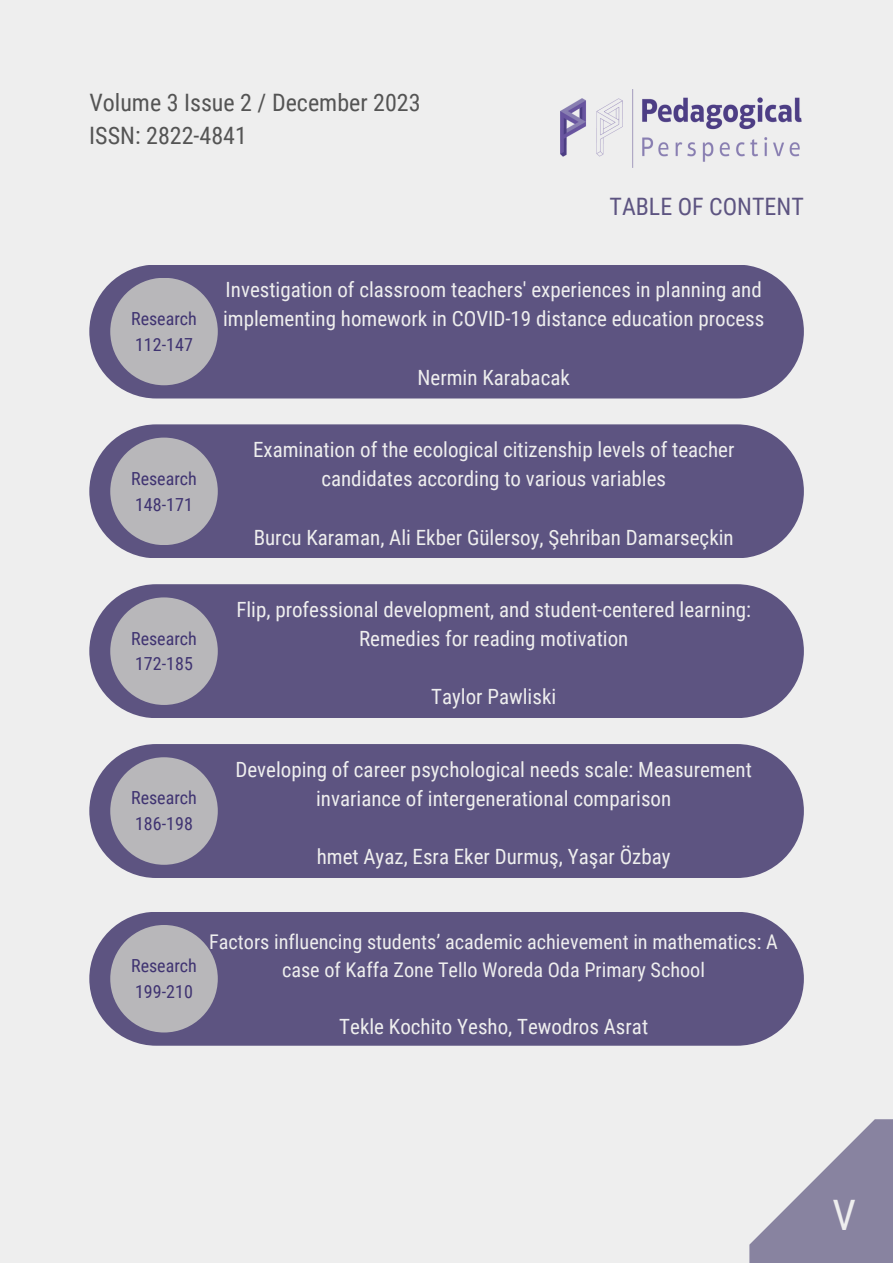
<style>
.page{position:relative;width:893px;height:1263px;background:#eee}
.page>*{position:absolute;margin:0;border:0;box-sizing:border-box;transform-origin:0 0}
.t1{font:42px "Roboto Condensed";color:#eee}
.t2{font:24px/33.2px "Roboto Condensed";color:#545454}
.t3{font:24px "Roboto Condensed";color:#5d5481}
.t4{font:21px/29.2px "Roboto Condensed";color:#eee;text-align:center}
.t5{font:20.25px/28.1px "Roboto Condensed";color:#eee;text-align:center}
.t6{font:18px "Roboto Condensed";color:#3f3371}
</style>
<div class="page">
<svg style="left:749px;top:1119px;width:144px;height:144px"></svg>
<img style="left:560px;top:89px;width:242px;height:78px">
<div style="left:89px;top:265px;width:714px;height:133px;background:#5d5481;border-radius:67px"></div>
<div style="left:110px;top:278px;width:108px;height:107px;background:#b8b7ba;border-radius:50%"></div>
<div style="left:89px;top:424px;width:714px;height:134px;background:#5d5481;border-radius:67px"></div>
<div style="left:110px;top:438px;width:108px;height:107px;background:#b8b7ba;border-radius:50%"></div>
<div style="left:89px;top:584px;width:714px;height:134px;background:#5d5481;border-radius:67px"></div>
<div style="left:110px;top:597px;width:108px;height:108px;background:#b8b7ba;border-radius:50%"></div>
<div style="left:89px;top:744px;width:714px;height:134px;background:#5d5481;border-radius:67px"></div>
<div style="left:110px;top:757px;width:108px;height:108px;background:#b8b7ba;border-radius:50%"></div>
<div style="left:89px;top:912px;width:714px;height:134px;background:#5d5481;border-radius:67px"></div>
<div style="left:110px;top:925px;width:108px;height:107px;background:#b8b7ba;border-radius:50%"></div>
<p class="t2" style="left:89px;top:86px;width:333px">Volume 3 Issue 2 / December 2023<br>ISSN: 2822-4841</p>
<p class="t3" style="left:609px;top:193px;width:196px">TABLE OF CONTENT</p>
<p class="t6" style="left:131px;top:308px;width:67px">Research</p>
<h1 class="t6" style="left:135px;top:334px;width:59px">112-147</h1>
<p class="t6" style="left:131px;top:468px;width:67px">Research</p>
<p class="t6" style="left:135px;top:494px;width:59px">148-171</p>
<p class="t6" style="left:131px;top:628px;width:67px">Research</p>
<p class="t6" style="left:135px;top:654px;width:59px">172-185</p>
<p class="t6" style="left:131px;top:788px;width:67px">Research</p>
<p class="t6" style="left:135px;top:813px;width:59px">186-198</p>
<h3 class="t4" style="left:223px;top:275px;width:543px;text-align:left">Investigation of classroom teachers' experiences in planning and implementing homework in COVID-19 distance education process</h3>
<h3 class="t4" style="left:417px;top:363px;width:154px">Nermin Karabacak</h3>
<h3 class="t4" style="left:253px;top:435px;width:483px">Examination of the ecological citizenship levels of teacher candidates according to various variables</h3>
<h3 class="t4" style="left:254px;top:523px;width:481px">Burcu Karaman, Ali Ekber Gülersoy, Şehriban Damarseçkin</h3>
<h3 class="t4" style="left:236px;top:595px;width:516px">Flip, professional development, and student-centered learning:<br>Remedies for reading motivation</h3>
<h3 class="t4" style="left:431px;top:683px;width:127px">Taylor Pawliski</h3>
<h3 class="t4" style="left:235px;top:755px;width:518px">Developing of career psychological needs scale: Measurement invariance of intergenerational comparison</h3>
<h3 class="t4" style="left:317px;top:842px;width:355px">hmet Ayaz, Esra Eker Durmuş, Yaşar Özbay</h3>
<p class="t6" style="left:131px;top:955px;width:67px">Research</p>
<p class="t6" style="left:135px;top:981px;width:59px">199-210</p>
<h3 class="t5" style="left:209px;top:928px;width:570px">Factors influencing students’ academic achievement in mathematics: A case of Kaffa Zone Tello Woreda Oda Primary School</h3>
<h3 class="t4" style="left:339px;top:1012px;width:310px">Tekle Kochito Yesho, Tewodros Asrat</h3>
<p class="t1" style="left:832px;top:1191px;width:25px">V</p>
</div>
